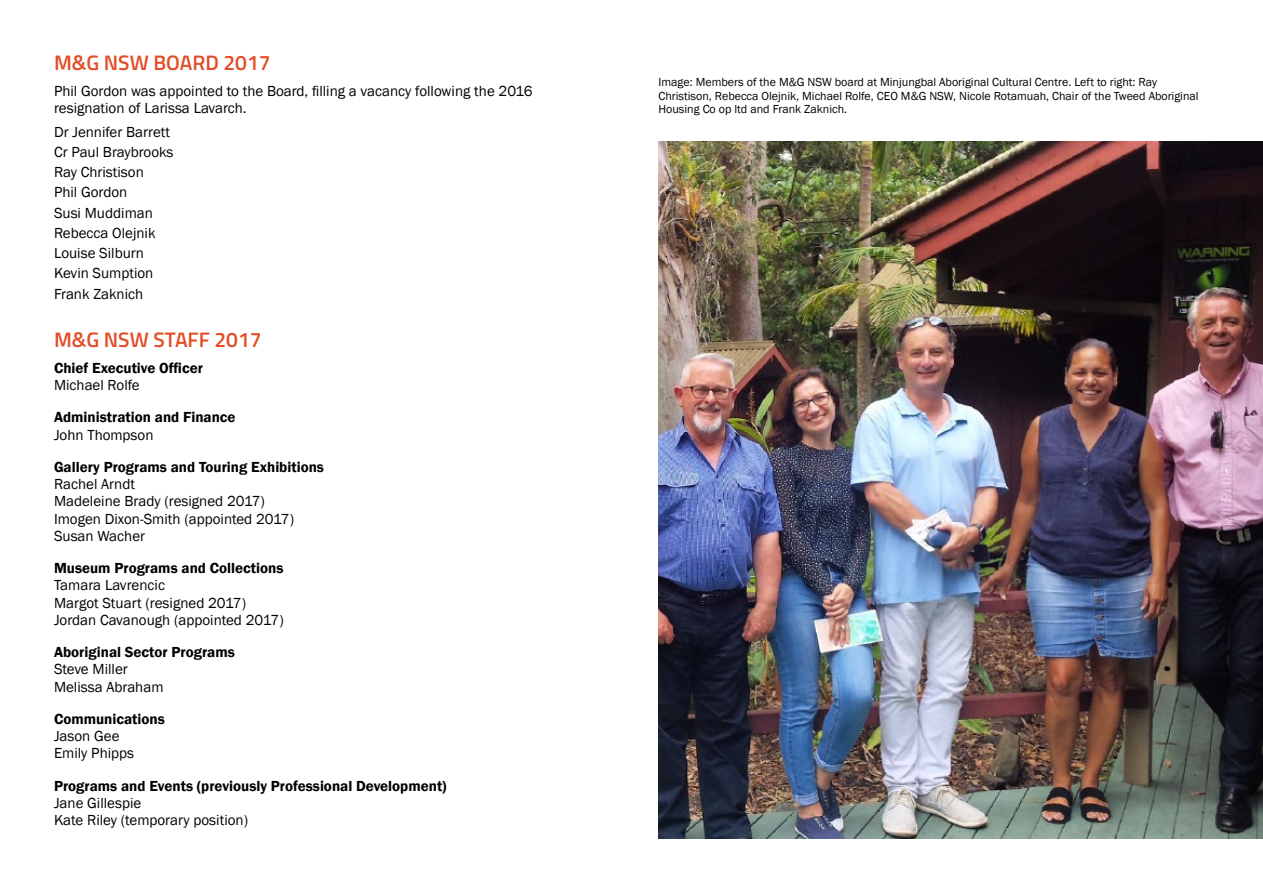
<style>
.page{position:relative;width:1263px;height:893px;background:#fff}
.page>*{position:absolute;margin:0;border:0;box-sizing:border-box;transform-origin:0 0}
.t1{font:600 21px "Titillium";color:#e24e27}
.t2{font:15px/17.2px "Franklin Gothic";color:#000}
.t3{font:600 15px "Franklin Gothic";color:#000}
.t4{font:12px/13.8px "Franklin Gothic";color:#000}
</style>
<div class="page">
<img style="left:658px;top:141px;width:605px;height:698px">
<h1 class="t1" style="left:54px;top:47px;width:218px">M&amp;G NSW BOARD 2017</h1>
<p class="t2" style="left:54px;top:83px;width:480px">Phil Gordon was appointed to the Board, filling a vacancy following the 2016 resignation of Larissa Lavarch.</p>
<p class="t2" style="left:54px;top:122px;width:121px;line-height:20.2px">Dr Jennifer Barrett<br>Cr Paul Braybrooks<br>Ray Christison<br>Phil Gordon<br>Susi Muddiman<br>Rebecca Olejnik<br>Louise Silburn<br>Kevin Sumption<br>Frank Zaknich</p>
<h1 class="t1" style="left:54px;top:324px;width:209px">M&amp;G NSW STAFF 2017</h1>
<p class="t3" style="left:54px;top:359px;width:150px">Chief Executive Officer</p>
<p class="t2" style="left:54px;top:377px;width:87px">Michael Rolfe</p>
<p class="t3" style="left:54px;top:408px;width:183px">Administration and Finance</p>
<p class="t2" style="left:54px;top:426px;width:101px">John Thompson</p>
<p class="t3" style="left:54px;top:458px;width:272px">Gallery Programs and Touring Exhibitions</p>
<p class="t2" style="left:54px;top:476px;width:242px">Rachel Arndt<br>Madeleine Brady (resigned 2017)<br>Imogen Dixon-Smith (appointed 2017)<br>Susan Wacher</p>
<p class="t3" style="left:54px;top:559px;width:231px">Museum Programs and Collections</p>
<p class="t2" style="left:54px;top:577px;width:231px">Tamara Lavrencic<br>Margot Stuart (resigned 2017)<br>Jordan Cavanough (appointed 2017)</p>
<p class="t3" style="left:54px;top:643px;width:182px">Aboriginal Sector Programs</p>
<p class="t2" style="left:54px;top:661px;width:111px">Steve Miller<br>Melissa Abraham</p>
<p class="t3" style="left:54px;top:710px;width:112px">Communications</p>
<p class="t2" style="left:54px;top:728px;width:82px">Jason Gee<br>Emily Phipps</p>
<p class="t3" style="left:54px;top:776px;width:394px">Programs and Events (previously Professional Development)</p>
<p class="t2" style="left:54px;top:795px;width:196px">Jane Gillespie<br>Kate Riley (temporary position)</p>
<p class="t4" style="left:658px;top:75px;width:542px">Image: Members of the M&amp;G NSW board at Minjungbal Aboriginal Cultural Centre. Left to right: Ray<br>Christison, Rebecca Olejnik, Michael Rolfe, CEO M&amp;G NSW, Nicole Rotamuah, Chair of the Tweed Aboriginal<br>Housing Co op ltd and Frank Zaknich.</p>
</div>
